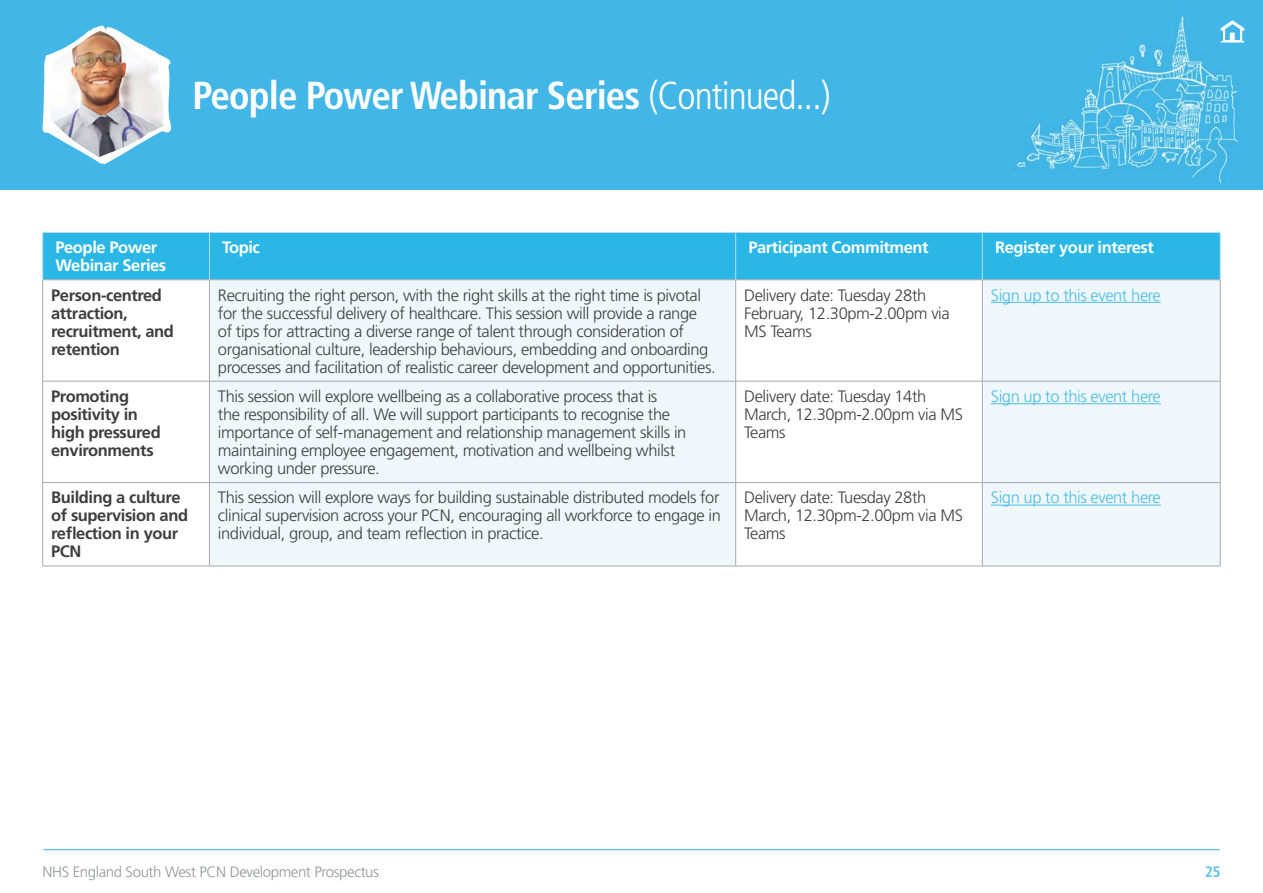
<style>
.page{position:relative;width:1263px;height:893px;background:#fff}
.page>*{position:absolute;margin:0;border:0;box-sizing:border-box;transform-origin:0 0}
.Subject_Headers{font:700 condensed 39px "Frutiger LT Std";letter-spacing:-.025em;color:#fff}
.Table_Style{font:300 16.5px/18px "Frutiger LT Std";letter-spacing:-.025em;color:#3e3e3f}
.Table_Style-2{font:700 16.5px/18px "Frutiger LT Std";letter-spacing:-.025em;color:#3e3e3f}
.Table_Style-3{font:700 16.5px/18px "Frutiger LT Std";letter-spacing:-.025em;color:#fff}
.Table_Style-4{font:300 16.5px "Frutiger LT Std";letter-spacing:-.025em;color:#4abde8}
.t1{font:300 15px "Frutiger LT Std";letter-spacing:-.025em;color:#939598}
.t2{font:700 condensed 15px "Frutiger LT Std";color:#5cc0e9}
.s1{font-weight:300}
</style>
<div class="page">
<hr style="left:43px;top:849px;width:1177px;height:1px;background:#2ab7e5">
<div style="left:0;top:0;width:1263px;height:190px;background:#42b6e7"></div>
<svg style="left:1220px;top:20px;width:25px;height:23px"></svg>
<img style="left:42px;top:26px;width:131px;height:138px">
<div style="left:43px;top:233px;width:1177px;height:47px;background:#2ab7e5"></div>
<svg style="left:210px;top:281px;width:1010px;height:285px;fill:#eff7fb"></svg>
<hr style="left:43px;top:280px;width:166px;height:1px;background:#a8a9ad">
<hr style="left:42px;top:280px;width:1px;height:101px;background:#a8a9ad">
<hr style="left:209px;top:280px;width:527px;height:1px;background:#a8a9ad">
<hr style="left:209px;top:280px;width:1px;height:101px;background:#a8a9ad">
<hr style="left:736px;top:280px;width:246px;height:1px;background:#a8a9ad">
<hr style="left:735px;top:280px;width:1px;height:101px;background:#a8a9ad">
<hr style="left:982px;top:280px;width:238px;height:1px;background:#a8a9ad">
<hr style="left:982px;top:280px;width:1px;height:101px;background:#a8a9ad">
<hr style="left:1220px;top:280px;width:1px;height:101px;background:#a8a9ad">
<hr style="left:43px;top:381px;width:166px;height:1px;background:#a8a9ad">
<hr style="left:42px;top:381px;width:1px;height:101px;background:#a8a9ad">
<hr style="left:209px;top:381px;width:527px;height:1px;background:#a8a9ad">
<hr style="left:209px;top:381px;width:1px;height:101px;background:#a8a9ad">
<hr style="left:736px;top:381px;width:246px;height:1px;background:#a8a9ad">
<hr style="left:735px;top:381px;width:1px;height:101px;background:#a8a9ad">
<hr style="left:982px;top:381px;width:238px;height:1px;background:#a8a9ad">
<hr style="left:982px;top:381px;width:1px;height:101px;background:#a8a9ad">
<hr style="left:1220px;top:381px;width:1px;height:101px;background:#a8a9ad">
<hr style="left:43px;top:482px;width:166px;height:1px;background:#a8a9ad">
<hr style="left:42px;top:483px;width:1px;height:83px;background:#a8a9ad">
<hr style="left:209px;top:482px;width:527px;height:1px;background:#a8a9ad">
<hr style="left:209px;top:483px;width:1px;height:83px;background:#a8a9ad">
<hr style="left:736px;top:482px;width:246px;height:1px;background:#a8a9ad">
<hr style="left:735px;top:483px;width:1px;height:83px;background:#a8a9ad">
<hr style="left:982px;top:482px;width:238px;height:1px;background:#a8a9ad">
<hr style="left:982px;top:483px;width:1px;height:83px;background:#a8a9ad">
<hr style="left:1220px;top:483px;width:1px;height:83px;background:#a8a9ad">
<hr style="left:43px;top:566px;width:166px;height:1px;background:#a8a9ad">
<hr style="left:209px;top:566px;width:527px;height:1px;background:#a8a9ad">
<hr style="left:736px;top:566px;width:246px;height:1px;background:#a8a9ad">
<hr style="left:982px;top:566px;width:238px;height:1px;background:#a8a9ad">
<hr style="left:42px;top:233px;width:1px;height:47px;background:#b5def3">
<hr style="left:43px;top:232px;width:166px;height:1px;background:#b5def3">
<hr style="left:209px;top:233px;width:1px;height:47px;background:#b5def3">
<hr style="left:209px;top:232px;width:527px;height:1px;background:#b5def3">
<hr style="left:735px;top:233px;width:1px;height:47px;background:#b5def3">
<hr style="left:736px;top:232px;width:246px;height:1px;background:#b5def3">
<hr style="left:982px;top:233px;width:1px;height:47px;background:#b5def3">
<hr style="left:982px;top:232px;width:238px;height:1px;background:#b5def3">
<hr style="left:1220px;top:233px;width:1px;height:47px;background:#b5def3">
<hr style="left:991px;top:302px;width:170px;height:1px;background:#4abde8">
<hr style="left:991px;top:403px;width:170px;height:1px;background:#4abde8">
<hr style="left:991px;top:505px;width:170px;height:1px;background:#4abde8">
<p class="Subject_Headers" style="left:193px;top:73px;width:640px">People Power Webinar Series <span class="s1">(Continued...)</span></p>
<p class="Table_Style-3" style="left:55px;top:239px;width:112px">People Power<br>Webinar Series</p>
<p class="Table_Style-3" style="left:222px;top:239px;width:39px">Topic</p>
<p class="Table_Style-3" style="left:748px;top:239px;width:182px">Participant Commitment</p>
<p class="Table_Style-3" style="left:995px;top:239px;width:160px">Register your interest</p>
<p class="Table_Style-2" style="left:51px;top:286px;width:124px">Person-centred attraction, recruitment, and retention</p>
<p class="Table_Style" style="left:218px;top:286px;width:499px">Recruiting the right person, with the right skills at the right time is pivotal for the successful delivery of healthcare. This session will provide a range<br>of tips for attracting a diverse range of talent through consideration of organisational culture, leadership behaviours, embedding and onboarding processes and facilitation of realistic career development and opportunities.</p>
<p class="Table_Style" style="left:744px;top:286px;width:207px">Delivery date: Tuesday 28th<br>February, 12.30pm-2.00pm via<br>MS Teams</p>
<p class="Table_Style-4" style="left:991px;top:286px;width:172px">Sign up to this event here</p>
<p class="Table_Style-2" style="left:51px;top:387px;width:111px">Promoting positivity in high pressured environments</p>
<p class="Table_Style" style="left:218px;top:388px;width:470px">This session will explore wellbeing as a collaborative process that is<br>the responsibility of all. We will support participants to recognise the importance of self-management and relationship management skills in maintaining employee engagement, motivation and wellbeing whilst working under pressure.</p>
<p class="Table_Style" style="left:744px;top:388px;width:220px">Delivery date: Tuesday 14th<br>March, 12.30pm-2.00pm via MS<br>Teams</p>
<p class="Table_Style-4" style="left:991px;top:387px;width:172px">Sign up to this event here</p>
<p class="Table_Style-2" style="left:51px;top:489px;width:138px">Building a culture of supervision and reflection in your<br>PCN</p>
<p class="Table_Style" style="left:218px;top:489px;width:504px;text-align:justify">This session will explore ways for building sustainable distributed models for clinical supervision across your PCN, encouraging all workforce to engage in individual, group, and team reflection in practice.</p>
<p class="Table_Style" style="left:744px;top:489px;width:220px">Delivery date: Tuesday 28th<br>March, 12.30pm-2.00pm via MS<br>Teams</p>
<p class="Table_Style-4" style="left:991px;top:488px;width:172px">Sign up to this event here</p>
<p class="t1" style="left:43px;top:864px;width:338px">NHS England South West PCN Development Prospectus</p>
<p class="t2" style="left:1205px;top:863px;width:17px">25</p>
</div>
